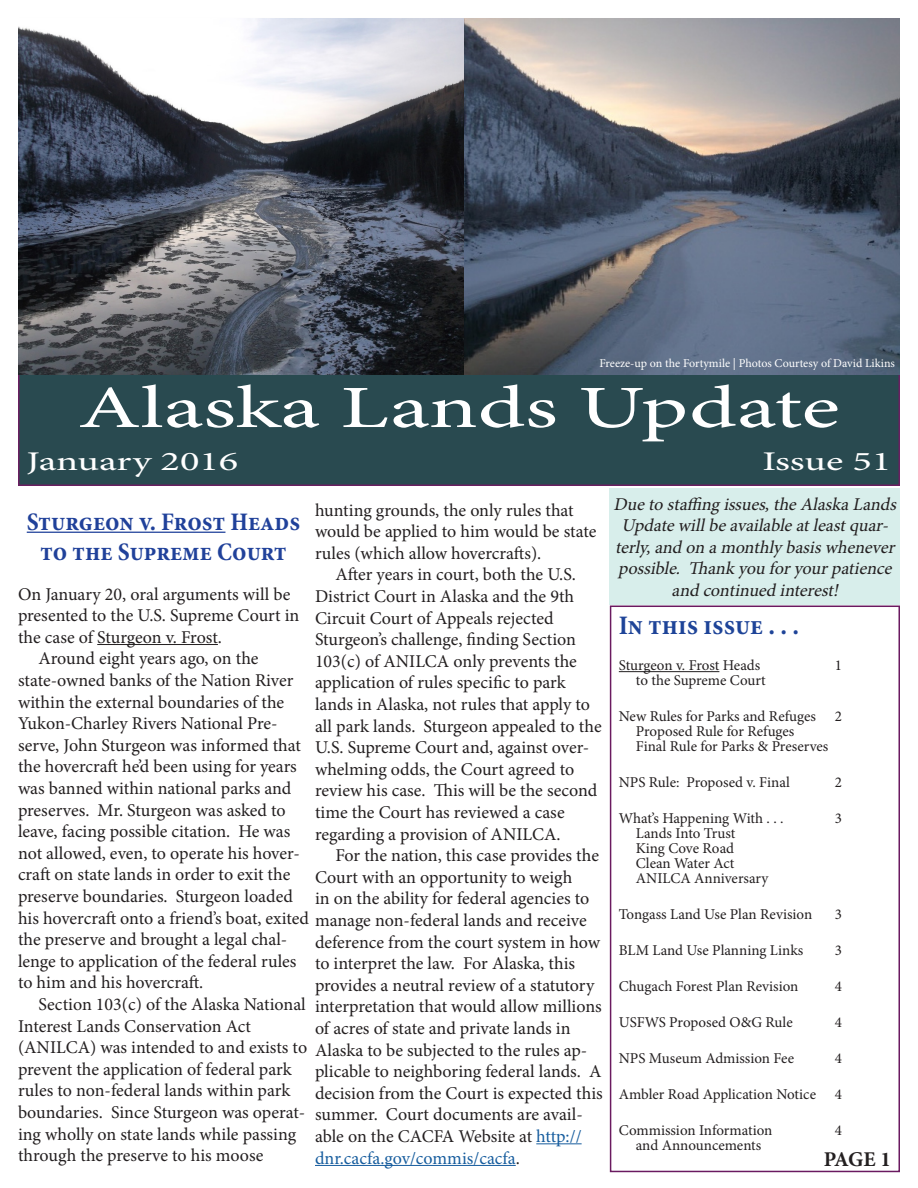
<style>
.page{position:relative;width:918px;height:1188px;background:#fff}
.page>*{position:absolute;margin:0;border:0;box-sizing:border-box;transform-origin:0 0}
.t1{font:60px "Minion Pro";letter-spacing:-.005em;color:#fff;scale:1.5 1}
.t2{font:27px "Minion Pro";letter-spacing:-.005em;color:#fff;scale:1.5 1}
.TOC_title{font:700 condensed 27px "Minion Pro";color:#1e4498}
.t3{font:700 condensed 25.5px/30.6px "Minion Pro";color:#20419a;text-align:center}
.t4{font:700 21px "Minion Pro";color:#231f20}
.t5{font:18px/21.6px "Minion Pro";color:#231f20}
.t6{font:italic 18px/21.6px "Minion Pro";color:#231f20;text-align:center}
.TOC_body_text{font:15px "Minion Pro";color:#231f20}
.t7{font:12px "Minion Pro";color:#fff}
.s1{color:#175d9e}
</style>
<div class="page">
<hr style="left:619px;top:671px;width:100px;height:1px;background:#231f20">
<div style="left:610px;top:606px;width:290px;height:566px;border:2px solid #6a1a60"></div>
<hr style="left:27px;top:532px;width:198px;height:1px;background:#20419a">
<hr style="left:97px;top:644px;width:121px;height:1px;background:#231f20">
<hr style="left:536px;top:1143px;width:46px;height:1px;background:#175d9e">
<hr style="left:315px;top:1165px;width:201px;height:1px;background:#175d9e">
<div style="left:817px;top:1148px;width:81px;height:21px;background:#fff"></div>
<div style="left:610px;top:488px;width:290px;height:117px;background:#d8eeeb"></div>
<div style="left:18px;top:18px;width:882px;height:468px;background:#294a50;border:2px solid #6a1f60"></div>
<img style="left:18px;top:18px;width:882px;height:356px">
<p class="t7" style="left:599px;top:355px;width:297px">Freeze-up on the Fortymile | Photos Courtesy of David Likins</p>
<p class="t1" style="left:78px;top:368px;width:509px">Alaska Lands Update</p>
<p class="t2" style="left:27px;top:444px;width:143px">January 2016</p>
<p class="t2" style="left:762px;top:444px;width:88px">Issue 51</p>
<p class="t5" style="left:315px;top:499px;width:283px">hunting grounds, the only rules that would be applied to him would be state rules (which allow hovercrafts).</p>
<p class="t5" style="left:315px;top:564px;width:288px;text-indent:20px">After years in court, both the U.S.<br>District Court in Alaska and the 9th Circuit Court of Appeals rejected Sturgeon’s challenge, finding Section 103(c) of ANILCA only prevents the application of rules specific to park lands in Alaska, not rules that apply to all park lands. Sturgeon appealed to the U.S. Supreme Court and, against over&shy;whelming odds, the Court agreed to review his case. This will be the second time the Court has reviewed a case regarding a provision of ANILCA.</p>
<p class="t5" style="left:315px;top:845px;width:289px;text-indent:20px">For the nation, this case provides the Court with an opportunity to weigh<br>in on the ability for federal agencies to manage non-federal lands and receive deference from the court system in how to interpret the law. For Alaska, this provides a neutral review of a statutory interpretation that would allow millions of acres of state and private lands in Alaska to be subjected to the rules ap&shy;plicable to neighboring federal lands. A decision from the Court is expected this summer. Court documents are avail&shy;able on the CACFA Website at <span class="s1">http:// dnr.cacfa.gov/commis/cacfa</span>.</p>
<p class="t3" style="left:27px;top:506px;width:275px">Sturgeon v. Frost Heads to the Supreme Court</p>
<p class="t5" style="left:18px;top:583px;width:283px">On January 20, oral arguments will be presented to the U.S. Supreme Court in the case of Sturgeon v. Frost.</p>
<p class="t5" style="left:18px;top:648px;width:293px;text-indent:20px">Around eight years ago, on the state-owned banks of the Nation River within the external boundaries of the Yukon-Charley Rivers National Pre&shy;serve, John Sturgeon was informed that the hovercraft he’d been using for years was banned within national parks and preserves. Mr. Sturgeon was asked to leave, facing possible citation. He was not allowed, even, to operate his hover&shy;craft on state lands in order to exit the preserve boundaries. Sturgeon loaded his hovercraft onto a friend’s boat, exited the preserve and brought a legal chal&shy;lenge to application of the federal rules to him and his hovercraft.</p>
<p class="t5" style="left:18px;top:993px;width:289px;text-indent:20px">Section 103(c) of the Alaska National<br>Interest Lands Conservation Act</p>
<p class="t5" style="left:18px;top:1037px;width:291px">(ANILCA) was intended to and exists to prevent the application of federal park rules to non-federal lands within park boundaries. Since Sturgeon was operat&shy;ing wholly on state lands while passing through the preserve to his moose</p>
<p class="t6" style="left:614px;top:493px;width:289px">Dueto staffingissues,theAlaskaLands Updatewillbeavailableatleastquar&shy;terly,and on amonthlybasiswhenever possible. Thank you foryourpatience and continued interest!</p>
<p class="TOC_title" style="left:619px;top:607px;width:182px">In this issue . . .</p>
<p class="TOC_body_text" style="left:619px;top:655px;width:143px">Sturgeon v. Frost Heads</p>
<p class="TOC_body_text" style="left:835px;top:655px;width:9px">1</p>
<p class="TOC_body_text" style="left:636px;top:670px;width:131px">to the Supreme Court</p>
<p class="TOC_body_text" style="left:619px;top:706px;width:199px">New Rules for Parks and Refuges</p>
<p class="TOC_body_text" style="left:835px;top:706px;width:9px">2</p>
<p class="TOC_body_text" style="left:636px;top:721px;width:160px">Proposed Rule for Refuges</p>
<p class="TOC_body_text" style="left:636px;top:736px;width:194px">Final Rule for Parks &amp; Preserves</p>
<p class="TOC_body_text" style="left:619px;top:772px;width:172px">NPS Rule: Proposed v. Final</p>
<p class="TOC_body_text" style="left:835px;top:772px;width:9px">2</p>
<p class="TOC_body_text" style="left:619px;top:808px;width:166px">What’s Happening With . . .</p>
<p class="TOC_body_text" style="left:835px;top:808px;width:9px">3</p>
<p class="TOC_body_text" style="left:636px;top:823px;width:101px">Lands Into Trust</p>
<p class="TOC_body_text" style="left:636px;top:838px;width:100px">King Cove Road</p>
<p class="TOC_body_text" style="left:636px;top:853px;width:100px">Clean Water Act</p>
<p class="TOC_body_text" style="left:636px;top:868px;width:134px">ANILCA Anniversary</p>
<p class="TOC_body_text" style="left:619px;top:904px;width:195px">Tongass Land Use Plan Revision</p>
<p class="TOC_body_text" style="left:835px;top:904px;width:9px">3</p>
<p class="TOC_body_text" style="left:619px;top:940px;width:186px">BLM Land Use Planning Links</p>
<p class="TOC_body_text" style="left:835px;top:940px;width:9px">3</p>
<p class="TOC_body_text" style="left:619px;top:976px;width:181px">Chugach Forest Plan Revision</p>
<p class="TOC_body_text" style="left:835px;top:976px;width:9px">4</p>
<p class="TOC_body_text" style="left:619px;top:1012px;width:175px">USFWS Proposed O&amp;G Rule</p>
<p class="TOC_body_text" style="left:835px;top:1012px;width:9px">4</p>
<p class="TOC_body_text" style="left:619px;top:1048px;width:177px">NPS Museum Admission Fee</p>
<p class="TOC_body_text" style="left:835px;top:1048px;width:9px">4</p>
<p class="TOC_body_text" style="left:619px;top:1084px;width:199px">Ambler Road Application Notice</p>
<p class="TOC_body_text" style="left:835px;top:1084px;width:9px">4</p>
<p class="TOC_body_text" style="left:619px;top:1120px;width:155px">Commission Information</p>
<p class="TOC_body_text" style="left:835px;top:1120px;width:9px">4</p>
<p class="TOC_body_text" style="left:636px;top:1135px;width:127px">and Announcements</p>
<p class="t4" style="left:824px;top:1144px;width:69px">PAGE 1</p>
</div>
